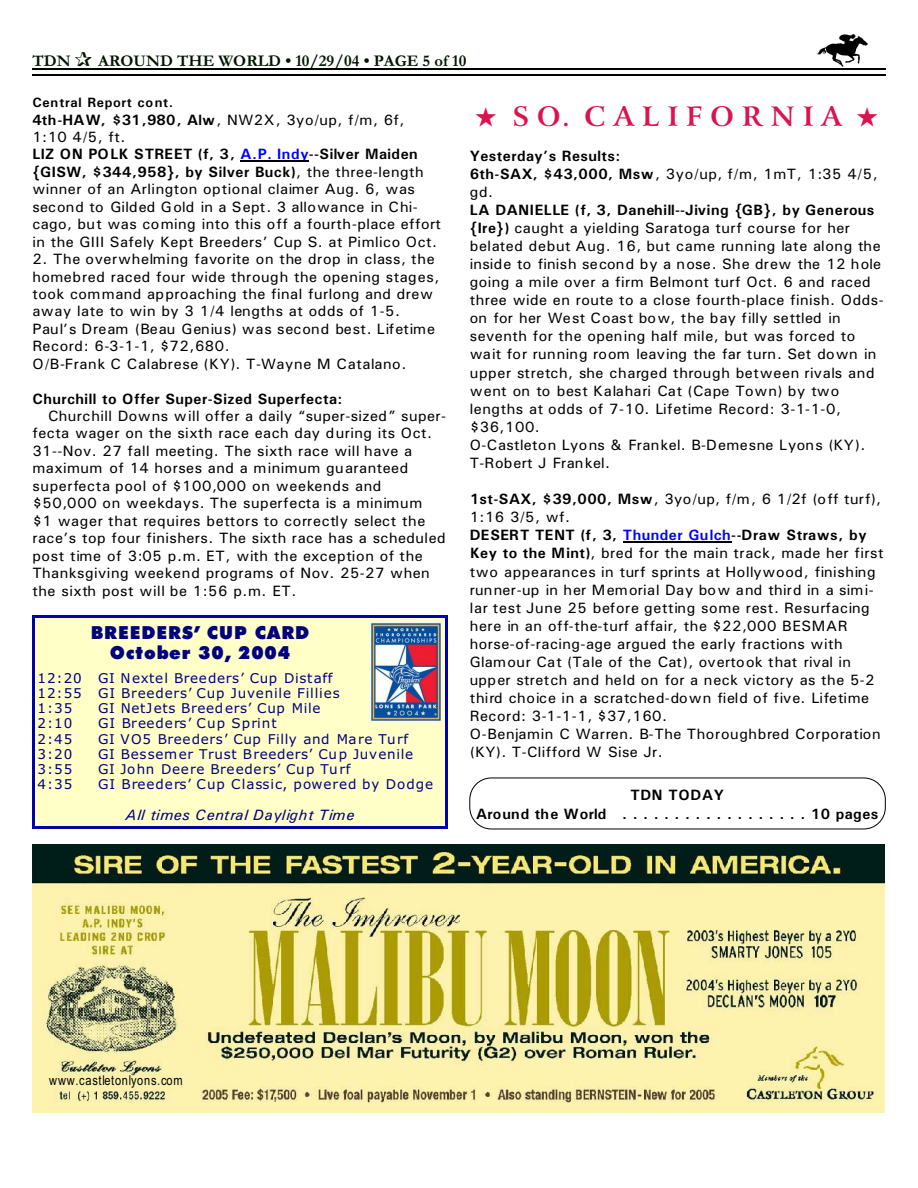
<style>
.page{position:relative;width:918px;height:1188px;background:#fff}
.page>*{position:absolute;margin:0;border:0;box-sizing:border-box;transform-origin:0 0}
.t1{font:700 27px "Arrus BT";letter-spacing:.3em;color:#db124d}
.t2{font:18px/19.8px "Futura X Blk BT";letter-spacing:.055em;color:#000080;text-align:center}
.t3{font:700 16.5px "Garamond";color:#001400}
.t4{font:15px/18.1px "Univers";letter-spacing:.03em;color:#000}
.t5{font:700 15px/18.1px "Univers";letter-spacing:.03em;color:#000}
.t6{font:italic 15px "Univers";letter-spacing:.06em;color:#000080}
.t7{font:13.5px/15.1px "Verdana";letter-spacing:.045em;color:#000080}
.t8{font:13.5px "Verdana";letter-spacing:.075em;color:#000080}
.t9{font:13.5px "Arial Narrow";letter-spacing:.055em;color:#000}
.t10{font:13.5px "Verdana";letter-spacing:.08em;color:#000080}
.t11{font:700 13.5px "Univers";letter-spacing:.045em;color:#000}
.s1{font-weight:700}
.s2{font-weight:700;color:#00f}
.s3{font-weight:400}
</style>
<div class="page">
<img style="left:817px;top:35px;width:51px;height:31px">
<hr style="left:32px;top:68px;width:853px;height:1px;background:#000">
<hr style="left:32px;top:75px;width:853px;height:1px;background:#000">
<img style="left:32px;top:844px;width:852px;height:269px">
<div style="left:32px;top:615px;width:416px;height:214px;background:#ffffc7"></div>
<img style="left:371px;top:623px;width:70px;height:99px">
<hr style="left:32px;top:615px;width:3px;height:214px;background:#0000ad">
<hr style="left:445px;top:615px;width:3px;height:214px;background:#0000ad">
<hr style="left:32px;top:615px;width:416px;height:3px;background:#0000ad">
<hr style="left:32px;top:826px;width:416px;height:3px;background:#0000ad">
<hr style="left:240px;top:161px;width:69px;height:1px;background:#000">
<hr style="left:623px;top:542px;width:108px;height:1px;background:#000">
<div style="left:470px;top:778px;width:415px;height:51px;border:1px solid #000;border-radius:22px"></div>
<p class="t3" style="left:32px;top:55px;width:40px">TDN</p>
<p class="t3" style="left:98px;top:55px;width:370px">AROUND THE WORLD • 10/29/04 • PAGE 5 of 10</p>
<p class="t11" style="left:32px;top:98px;width:142px">Central Report cont.</p>
<p class="t4" style="left:32px;top:112px;width:410px;line-height:17.4px"><span class="s1">4th-HAW, $31,980, Alw</span>, NW2X, 3yo/up, f/m, 6f, 1:10 4/5, ft.<br><span class="s1">LIZ ON POLK STREET (f, 3,</span> <span class="s2">A.P. Indy</span><span class="s1">--Silver Maiden {GISW, $344,958}, by Silver Buck)</span>, the three-length winner of an Arlington optional claimer Aug. 6, was second to Gilded Gold in a Sept. 3 allowance in Chi&shy;cago, but was coming into this off a fourth-place effort in the GIII Safely Kept Breeders’ Cup S. at Pimlico Oct.</p>
<p class="t4" style="left:32px;top:252px;width:408px;line-height:17.4px">2. The overwhelming favorite on the drop in class, the homebred raced four wide through the opening stages, took command approaching the final furlong and drew away late to win by 3 1/4 lengths at odds of 1-5.<br>Paul’s Dream (Beau Genius) was second best. Lifetime Record: 6-3-1-1, $72,680.<br>O/B-Frank C Calabrese (KY). T-Wayne M Catalano.</p>
<p class="t5" style="left:32px;top:391px;width:312px">Churchill to Offer Super-Sized Superfecta:</p>
<p class="t4" style="left:32px;top:408px;width:415px;line-height:17.4px;text-indent:16px">Churchill Downs will offer a daily “super-sized” super&shy;fecta wager on the sixth race each day during its Oct.<br>31--Nov. 27 fall meeting. The sixth race will have a maximum of 14 horses and a minimum guaranteed superfecta pool of $100,000 on weekends and $50,000 on weekdays. The superfecta is a minimum<br>$1 wager that requires bettors to correctly select the race’s top four finishers. The sixth race has a scheduled post time of 3:05 p.m. ET, with the exception of the Thanksgiving weekend programs of Nov. 25-27 when the sixth post will be 1:56 p.m. ET.</p>
<p class="t2" style="left:91px;top:624px;width:220px">BREEDERS’ CUP CARD<br>October 30, 2004</p>
<p class="t7" style="left:37px;top:671px;width:304px">12:20 GI Nextel Breeders’ Cup Distaff<br>12:55 GI Breeders’ Cup Juvenile Fillies<br>1:35</p>
<p class="t7" style="left:98px;top:702px;width:224px">GI NetJets Breeders’ Cup Mile</p>
<p class="t7" style="left:37px;top:717px;width:36px">2:10</p>
<p class="t10" style="left:98px;top:718px;width:180px">GI Breeders’ Cup Sprint</p>
<p class="t7" style="left:37px;top:732px;width:36px">2:45</p>
<p class="t7" style="left:98px;top:732px;width:312px">GI VO5 Breeders’ Cup Filly and Mare Turf</p>
<p class="t7" style="left:37px;top:747px;width:36px">3:20</p>
<p class="t7" style="left:98px;top:747px;width:316px">GI Bessemer Trust Breeders’ Cup Juvenile</p>
<p class="t7" style="left:37px;top:763px;width:36px">3:55</p>
<p class="t7" style="left:98px;top:763px;width:254px">GI John Deere Breeders’ Cup Turf</p>
<p class="t7" style="left:37px;top:778px;width:36px">4:35</p>
<p class="t8" style="left:98px;top:779px;width:337px">GI Breeders’ Cup Classic, powered by Dodge</p>
<p class="t6" style="left:126px;top:810px;width:230px">All times Central Daylight Time</p>
<h1 class="t1" style="left:475px;top:106px;width:404px">★ SO. CALIFORNIA ★</h1>
<p class="t5" style="left:470px;top:148px;width:409px">Yesterday’s Results:<br>6th-SAX, $43,000, Msw<span class="s3">, 3yo/up, f/m, 1mT, 1:35 4/5, gd.</span></p>
<p class="t4" style="left:470px;top:202px;width:415px"><span class="s1">LA DANIELLE (f, 3, Danehill--Jiving {GB}, by Generous {Ire})</span> caught a yielding Saratoga turf course for her belated debut Aug. 16, but came running late along the inside to finish second by a nose. She drew the 12 hole going a mile over a firm Belmont turf Oct. 6 and raced three wide en route to a close fourth-place finish. Odds&shy;on for her West Coast bow, the bay filly settled in seventh for the opening half mile, but was forced to wait for running room leaving the far turn. Set down in upper stretch, she charged through between rivals and went on to best Kalahari Cat (Cape Town) by two lengths at odds of 7-10. Lifetime Record: 3-1-1-0, $36,100.<br>O-Castleton Lyons &amp; Frankel. B-Demesne Lyons (KY).<br>T-Robert J Frankel.</p>
<p class="t4" style="left:470px;top:491px;width:415px"><span class="s1">1st-SAX, $39,000, Msw</span>, 3yo/up, f/m, 6 1/2f (off turf), 1:16 3/5, wf.<br><span class="s1">DESERT TENT (f, 3,</span> <span class="s2">Thunder Gulch</span><span class="s1">--Draw Straws, by Key to the Mint)</span>, bred for the main track, made her first two appearances in turf sprints at Hollywood, finishing runner-up in her Memorial Day bow and third in a simi&shy;lar test June 25 before getting some rest. Resurfacing here in an off-the-turf affair, the $22,000 BESMAR horse-of-racing-age argued the early fractions with Glamour Cat (Tale of the Cat), overtook that rival in upper stretch and held on for a neck victory as the 5-2 third choice in a scratched-down field of five. Lifetime Record: 3-1-1-1, $37,160.<br>O-Benjamin C Warren. B-The Thoroughbred Corporation (KY). T-Clifford W Sise Jr.</p>
<p class="t5" style="left:476px;top:786px;width:404px;line-height:19.2px;text-align:center">TDN TODAY<br>Around the World ..................10 pages</p>
<p class="t9" style="left:49px;top:1075px;width:135px">www.castletonlyons.com</p>
</div>
